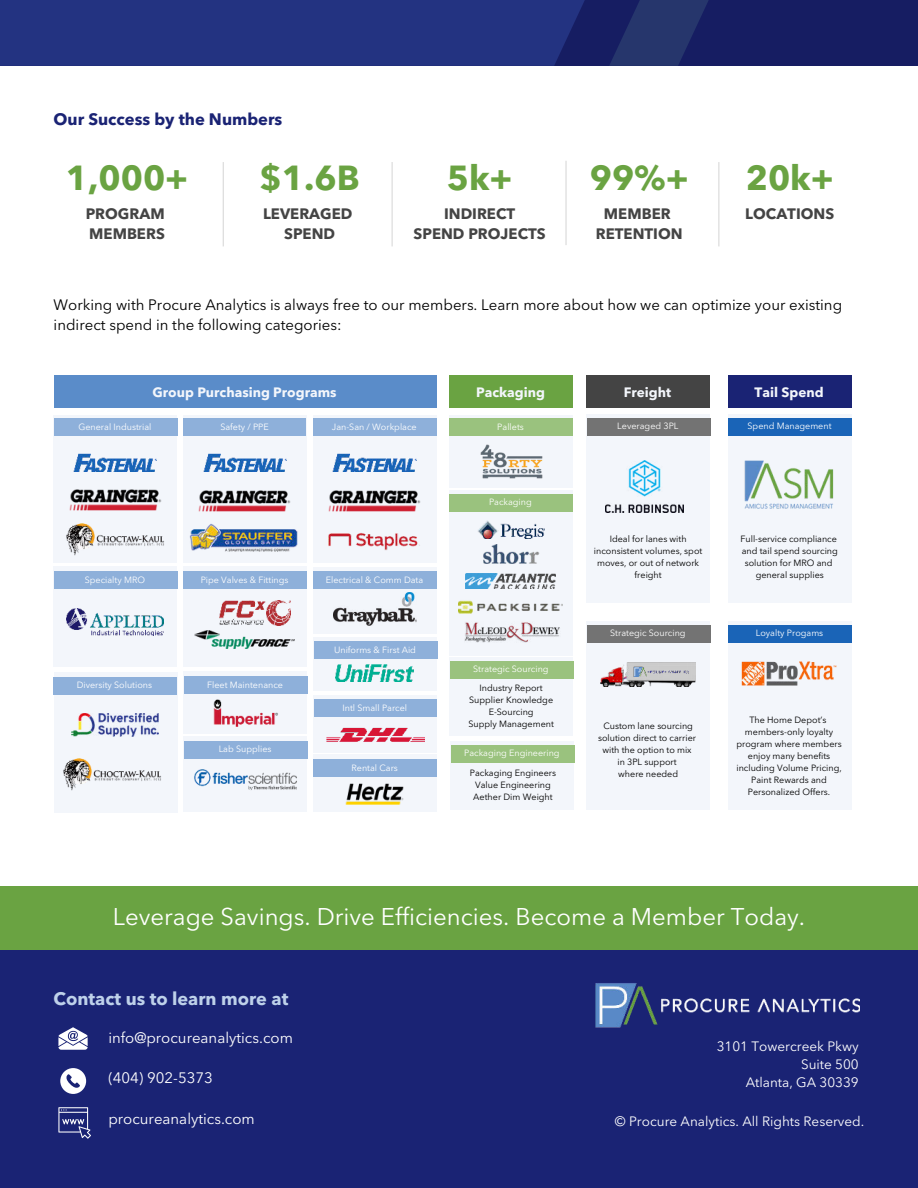
<style>
.page{position:relative;width:918px;height:1188px;background:#fff}
.page>*{position:absolute;margin:0;border:0;box-sizing:border-box;transform-origin:0 0}
.t1{font:700 34.5px "Avenir Next LT Pro";color:#6aa342}
.t2{font:24px "Avenir Next LT Pro";color:#fff}
.t3{font:700 18px "Avenir Next LT Pro";color:#bed1ea}
.t4{font:700 16.5px "Avenir Next LT Pro";color:#1a2374}
.t5{font:15px/20.2px "Avenir Next LT Pro";color:#000}
.t6{font:700 15px/20.2px "Avenir Next LT Pro";color:#444;text-align:center}
.t7{font:15px "Avenir Next LT Pro";color:#fff}
.t8{font:13.5px/18px "Avenir Next LT Pro";color:#fff;text-align:right}
.t9{font:700 13.5px "Avenir Next LT Pro";color:#f3f6fb}
.t10{font:9px/12px "Avenir Next LT Pro";color:#000;text-align:center}
.t11{font:9px "Avenir Next LT Pro";color:#fff}
</style>
<div class="page">
<svg style="left:0;top:0;width:918px;height:66px;background:#1f2c75"></svg>
<hr style="left:223px;top:162px;width:1px;height:84px;background:#d9d9d9">
<hr style="left:392px;top:162px;width:1px;height:84px;background:#d9d9d9">
<hr style="left:565px;top:161px;width:2px;height:84px;background:#d9d9d9">
<hr style="left:718px;top:162px;width:1px;height:84px;background:#d9d9d9">
<div style="left:54px;top:376px;width:382px;height:32px;background:#5a8cc9"></div>
<div style="left:449px;top:376px;width:124px;height:32px;background:#6aa342"></div>
<div style="left:54px;top:415px;width:123px;height:147px;background:#f3f6fb"></div>
<img style="left:69px;top:489px;width:92px;height:21px">
<img style="left:74px;top:454px;width:83px;height:18px">
<div style="left:183px;top:415px;width:123px;height:147px;background:#f3f6fb"></div>
<img style="left:198px;top:491px;width:93px;height:21px">
<img style="left:203px;top:454px;width:83px;height:18px">
<div style="left:313px;top:415px;width:123px;height:147px;background:#f3f6fb"></div>
<img style="left:190px;top:523px;width:108px;height:29px">
<img style="left:328px;top:491px;width:93px;height:21px">
<img style="left:333px;top:454px;width:83px;height:18px">
<img style="left:66px;top:523px;width:98px;height:32px">
<img style="left:328px;top:533px;width:92px;height:18px">
<div style="left:54px;top:567px;width:123px;height:100px;background:#f3f6fb"></div>
<div style="left:183px;top:567px;width:123px;height:100px;background:#f3f6fb"></div>
<div style="left:313px;top:567px;width:123px;height:67px;background:#f3f6fb"></div>
<img style="left:67px;top:609px;width:97px;height:27px">
<img style="left:219px;top:600px;width:71px;height:25px">
<img style="left:194px;top:631px;width:100px;height:18px">
<img style="left:333px;top:592px;width:83px;height:33px">
<div style="left:54px;top:672px;width:123px;height:140px;background:#f3f6fb"></div>
<div style="left:183px;top:672px;width:124px;height:62px;background:#f3f6fb"></div>
<div style="left:183px;top:736px;width:124px;height:76px;background:#f3f6fb"></div>
<div style="left:313px;top:637px;width:124px;height:54px;background:#f3f6fb"></div>
<div style="left:313px;top:695px;width:124px;height:57px;background:#f3f6fb"></div>
<img style="left:335px;top:665px;width:78px;height:17px">
<div style="left:54px;top:419px;width:123px;height:17px;background:#8eb0da"></div>
<div style="left:183px;top:419px;width:123px;height:17px;background:#8eb0da"></div>
<div style="left:313px;top:419px;width:123px;height:17px;background:#8eb0da"></div>
<div style="left:54px;top:572px;width:123px;height:17px;background:#8eb0da"></div>
<div style="left:184px;top:572px;width:123px;height:17px;background:#8eb0da"></div>
<div style="left:314px;top:572px;width:123px;height:17px;background:#8eb0da"></div>
<div style="left:314px;top:642px;width:123px;height:17px;background:#8eb0da"></div>
<div style="left:184px;top:677px;width:123px;height:17px;background:#8eb0da"></div>
<div style="left:53px;top:677px;width:124px;height:17px;background:#8eb0da"></div>
<div style="left:184px;top:741px;width:123px;height:17px;background:#8eb0da"></div>
<div style="left:314px;top:700px;width:123px;height:17px;background:#8eb0da"></div>
<img style="left:71px;top:713px;width:88px;height:24px">
<img style="left:63px;top:758px;width:98px;height:32px">
<img style="left:213px;top:699px;width:65px;height:28px">
<img style="left:194px;top:769px;width:103px;height:21px">
<img style="left:326px;top:727px;width:98px;height:15px">
<div style="left:449px;top:415px;width:123px;height:72px;background:#f3f6fb"></div>
<div style="left:450px;top:419px;width:123px;height:17px;background:#9ac27e"></div>
<div style="left:449px;top:491px;width:123px;height:165px;background:#f3f6fb"></div>
<div style="left:449px;top:494px;width:124px;height:17px;background:#9ac27e"></div>
<div style="left:450px;top:657px;width:123px;height:79px;background:#f3f6fb"></div>
<img style="left:478px;top:520px;width:66px;height:18px">
<div style="left:450px;top:661px;width:123px;height:17px;background:#9ac27e"></div>
<img style="left:484px;top:544px;width:56px;height:20px">
<img style="left:466px;top:573px;width:90px;height:16px">
<img style="left:459px;top:600px;width:103px;height:14px">
<img style="left:465px;top:622px;width:95px;height:20px">
<img style="left:480px;top:444px;width:63px;height:35px">
<div style="left:451px;top:741px;width:123px;height:69px;background:#f3f6fb"></div>
<div style="left:451px;top:745px;width:123px;height:17px;background:#9ac27e"></div>
<div style="left:586px;top:376px;width:124px;height:32px;background:#444"></div>
<div style="left:587px;top:414px;width:123px;height:189px;background:#f3f6fb"></div>
<div style="left:587px;top:418px;width:123px;height:17px;background:#737373"></div>
<div style="left:587px;top:621px;width:123px;height:189px;background:#f3f6fb"></div>
<div style="left:587px;top:625px;width:123px;height:17px;background:#737373"></div>
<img style="left:606px;top:461px;width:78px;height:52px">
<div style="left:728px;top:376px;width:123px;height:32px;background:#1a2374"></div>
<div style="left:728px;top:414px;width:123px;height:189px;background:#f3f6fb"></div>
<div style="left:728px;top:418px;width:124px;height:17px;background:#1a64b7"></div>
<div style="left:728px;top:621px;width:123px;height:189px;background:#f3f6fb"></div>
<div style="left:728px;top:625px;width:124px;height:17px;background:#1a64b7"></div>
<img style="left:741px;top:661px;width:96px;height:25px">
<img style="left:744px;top:460px;width:90px;height:49px">
<img style="left:600px;top:663px;width:96px;height:23px">
<img style="left:634px;top:666px;width:55px;height:10px">
<div style="left:0;top:950px;width:918px;height:238px;background:#1a2374"></div>
<div style="left:0;top:886px;width:918px;height:64px;background:#6aa342"></div>
<img style="left:595px;top:983px;width:264px;height:45px">
<svg style="left:58px;top:1027px;width:30px;height:23px"></svg>
<svg style="left:60px;top:1068px;width:26px;height:26px"></svg>
<svg style="left:58px;top:1107px;width:33px;height:32px"></svg>
<div style="left:313px;top:755px;width:124px;height:57px;background:#f3f6fb"></div>
<div style="left:314px;top:759px;width:123px;height:18px;background:#8eb0da"></div>
<img style="left:346px;top:783px;width:57px;height:21px">
<h3 class="t4" style="left:54px;top:110px;width:230px">Our Success by the Numbers</h3>
<h1 class="t1" style="left:66px;top:157px;width:124px">1,000+</h1>
<h3 class="t6" style="left:86px;top:203px;width:81px;text-align:left">PROGRAM<br>MEMBERS</h3>
<h1 class="t1" style="left:260px;top:157px;width:102px">$1.6B</h1>
<h3 class="t6" style="left:263px;top:203px;width:91px">LEVERAGED<br>SPEND</h3>
<h1 class="t1" style="left:447px;top:157px;width:67px">5k+</h1>
<h3 class="t6" style="left:414px;top:203px;width:134px">INDIRECT<br>SPEND PROJECTS</h3>
<h1 class="t1" style="left:590px;top:157px;width:100px">99%+</h1>
<h3 class="t6" style="left:596px;top:203px;width:88px">MEMBER<br>RETENTION</h3>
<h1 class="t1" style="left:746px;top:157px;width:90px">20k+</h1>
<h3 class="t6" style="left:745px;top:203px;width:90px">LOCATIONS</h3>
<h3 class="t5" style="left:54px;top:295px;width:790px">Working with Procure Analytics is always free to our members. Learn more about how we can optimize your existing indirect spend in the following categories:</h3>
<h3 class="t9" style="left:153px;top:384px;width:186px">Group Purchasing Programs</h3>
<p class="t11" style="left:78px;top:421px;width:75px">General Industrial</p>
<p class="t11" style="left:220px;top:421px;width:50px">Safety / PPE</p>
<p class="t11" style="left:332px;top:421px;width:86px">Jan-San / Workplace</p>
<p class="t11" style="left:85px;top:575px;width:62px">Specialty MRO</p>
<p class="t11" style="left:201px;top:575px;width:89px">Pipe Valves &amp; Fittings</p>
<p class="t11" style="left:326px;top:575px;width:99px">Electrical &amp; Comm Data</p>
<p class="t11" style="left:77px;top:680px;width:77px">Diversity Solutions</p>
<p class="t11" style="left:207px;top:679px;width:77px">Fleet Maintenance</p>
<p class="t11" style="left:219px;top:744px;width:54px">Lab Supplies</p>
<p class="t11" style="left:334px;top:645px;width:83px">Uniforms &amp; First Aid</p>
<p class="t11" style="left:342px;top:702px;width:66px">Intl Small Parcel</p>
<p class="t11" style="left:351px;top:762px;width:48px">Rental Cars</p>
<h3 class="t9" style="left:476px;top:384px;width:70px">Packaging</h3>
<p class="t11" style="left:497px;top:421px;width:28px">Pallets</p>
<p class="t11" style="left:489px;top:497px;width:44px">Packaging</p>
<p class="t11" style="left:473px;top:664px;width:77px">Strategic Sourcing</p>
<p class="t10" style="left:468px;top:682px;width:87px">Industry Report<br>Supplier Knowledge<br>E-Sourcing<br>Supply Management</p>
<p class="t11" style="left:464px;top:748px;width:97px">Packaging Engineering</p>
<p class="t10" style="left:470px;top:767px;width:88px">Packaging Engineers<br>Value Engineering<br>Aether Dim Weight</p>
<h3 class="t9" style="left:624px;top:384px;width:49px">Freight</h3>
<p class="t11" style="left:617px;top:421px;width:63px">Leveraged 3PL</p>
<h3 class="t9" style="left:755px;top:384px;width:70px">Tail Spend</h3>
<p class="t11" style="left:748px;top:421px;width:85px">Spend Management</p>
<p class="t10" style="left:594px;top:533px;width:110px">Ideal for lanes with inconsistent volumes, spot moves, or out of network freight</p>
<p class="t11" style="left:610px;top:628px;width:77px">Strategic Sourcing</p>
<p class="t10" style="left:598px;top:720px;width:100px">Custom lane sourcing solution direct to carrier with the option to mix in 3PL support<br>where needed</p>
<p class="t10" style="left:740px;top:533px;width:99px">Full-service compliance and tail spend sourcing solution for MRO and general supplies</p>
<p class="t11" style="left:756px;top:628px;width:69px">Loyalty Progams</p>
<p class="t10" style="left:736px;top:714px;width:107px">The Home Depot’s members-only loyalty program where members enjoy many benefits including Volume Pricing,<br>Paint Rewards and<br>Personalized Offers.</p>
<h2 class="t2" style="left:113px;top:902px;width:694px">Leverage Savings. Drive Efficiencies. Become a Member Today.</h2>
<h3 class="t3" style="left:54px;top:987px;width:236px">Contact us to learn more at</h3>
<h3 class="t7" style="left:108px;top:1029px;width:186px">info@procureanalytics.com</h3>
<h3 class="t7" style="left:108px;top:1069px;width:106px">(404) 902-5373</h3>
<h3 class="t7" style="left:108px;top:1110px;width:148px">procureanalytics.com</h3>
<h3 class="t8" style="left:615px;top:1112px;width:251px">© Procure Analytics. All Rights Reserved.</h3>
<h3 class="t8" style="left:717px;top:1038px;width:143px">3101 Towercreek Pkwy<br>Suite 500<br>Atlanta, GA 30339</h3>
</div>
